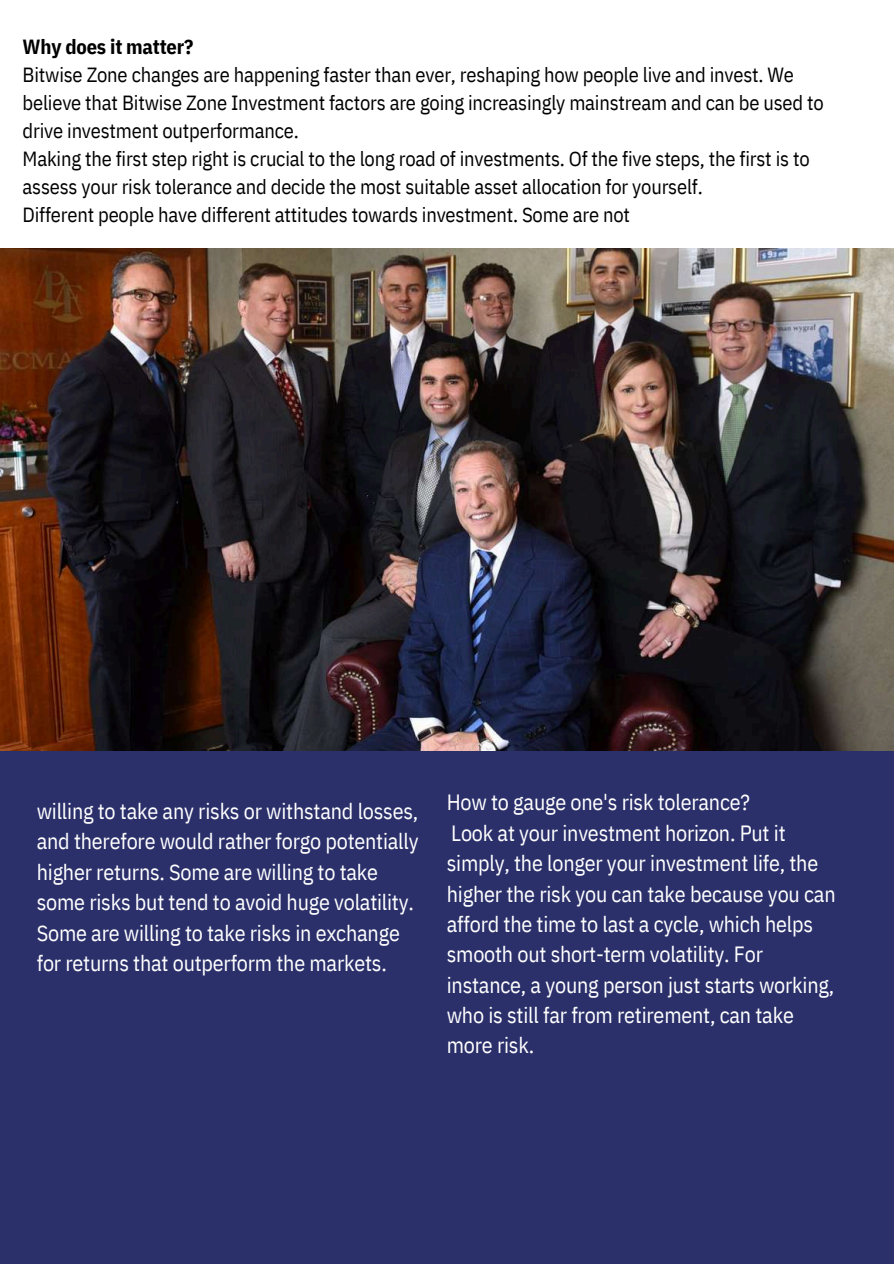
<style>
.page{position:relative;width:894px;height:1264px;background:#fff}
.page>*{position:absolute;margin:0;border:0;box-sizing:border-box;transform-origin:0 0}
.t1{font:22.05px/30.3px "IBM Plex Sans Cond";letter-spacing:-.01em;color:#fff}
.t2{font:20.4px/28.2px "IBM Plex Sans Cond";letter-spacing:-.01em;color:#000}
.t3{font:700 20.4px "IBM Plex Sans Cond";letter-spacing:-.01em;color:#000}
</style>
<div class="page">
<div style="left:0;top:750px;width:893px;height:513px;background:#2b306b"></div>
<img style="left:0;top:249px;width:893px;height:502px">
<p class="t3" style="left:23px;top:33px;width:172px">Why does it matter?</p>
<p class="t2" style="left:23px;top:60px;width:802px">Bitwise Zone changes are happening faster than ever, reshaping how people live and invest. We believe that Bitwise Zone Investment factors are going increasingly mainstream and can be used to drive investment outperformance.<br>Making the first step right is crucial to the long road of investments. Of the five steps, the first is to assess your risk tolerance and decide the most suitable asset allocation for yourself.<br>Different people have different attitudes towards investment. Some are not</p>
<p class="t1" style="left:37px;top:795px;width:383px">willing to take any risks or withstand losses, and therefore would rather forgo potentially higher returns. Some are willing to take some risks but tend to avoid huge volatility.<br>Some are willing to take risks in exchange for returns that outperform the markets.</p>
<p class="t1" style="left:446px;top:787px;width:390px">How to gauge one's risk tolerance?<br>Look at your investment horizon. Put it simply, the longer your investment life, the higher the risk you can take because you can afford the time to last a cycle, which helps smooth out short-term volatility. For instance, a young person just starts working, who is still far from retirement, can take more risk.</p>
</div>
